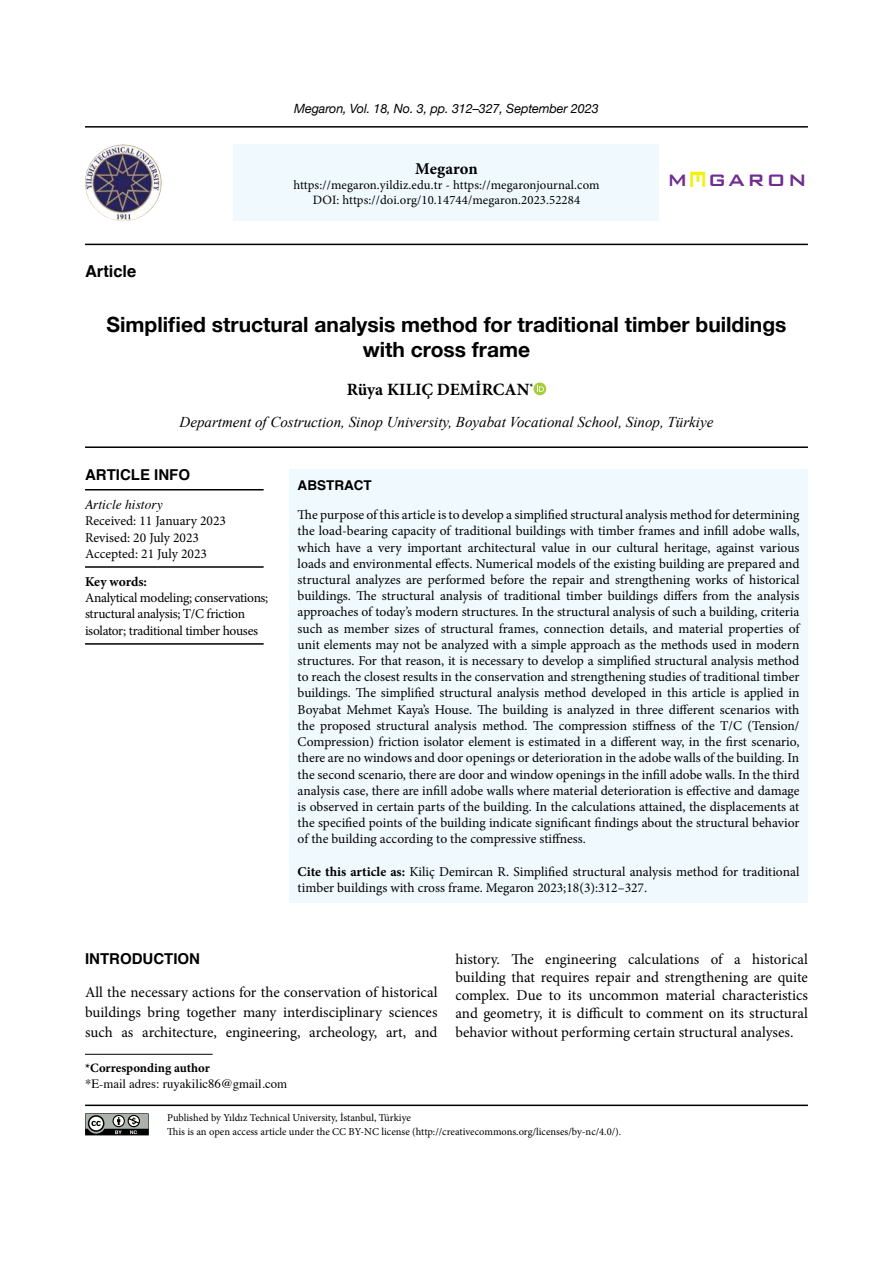
<style>
.page{position:relative;width:893px;height:1263px;background:#fff}
.page>*{position:absolute;margin:0;border:0;box-sizing:border-box;transform-origin:0 0}
.t1{font:500 28.5px "Bank Gothic BT";color:#eff210}
.t2{font:500 22.2px "Bank Gothic BT";letter-spacing:.08em;color:#6f2c91}
.t3{font:700 21px/25.2px "Helvetica Neue";color:#000;text-align:center}
.t4{font:700 17.25px "Minion Pro";color:#000}
.t5{font:700 16.5px "Minion Pro";color:#000}
.t6{font:700 16.5px "Helvetica";color:#000}
.t7{font:15px/18.1px "Minion Pro";color:#000;text-align:justify}
.t8{font:italic 15px "Times New Roman";color:#000}
.t9{font:700 15px "Helvetica";color:#000}
.t10{font:13.5px/16.2px "Minion Pro";letter-spacing:-.005em;color:#000}
.t11{font:italic 13.5px "Times";color:#000}
.t12{font:700 13.5px "Minion Pro";letter-spacing:-.005em;color:#000}
.t13{font:700 13.5px "Helvetica";color:#000}
.t14{font:12.75px/15.3px "Minion Pro";letter-spacing:.01em;color:#000;text-align:center}
.t15{font:italic 12.75px "Helvetica Neue";letter-spacing:-.01em;color:#000}
.t16{font:12.75px "Times";color:#000}
.t17{font:700 12.75px "Minion Pro";color:#000}
.t18{font:10.5px/14.5px "Minion Pro";color:#000}
.s1{font-weight:700}
</style>
<div class="page">
<hr style="left:85px;top:126px;width:723px;height:2px;background:#000">
<div style="left:234px;top:145px;width:425px;height:76px;background:#eff9fe"></div>
<img style="left:85px;top:145px;width:77px;height:76px;border-radius:38px">
<hr style="left:85px;top:244px;width:723px;height:1px;background:#000">
<hr style="left:85px;top:1104px;width:723px;height:2px;background:#000">
<hr style="left:85px;top:1054px;width:128px;height:1px;background:#000">
<svg style="left:85px;top:1113px;width:64px;height:23px"></svg>
<svg style="left:533px;top:382px;width:13px;height:13px"></svg>
<svg style="left:537px;top:385px;width:7px;height:7px"></svg>
<div style="left:289px;top:469px;width:519px;height:434px;background:#eff9fe"></div>
<hr style="left:85px;top:446px;width:723px;height:2px;background:#000">
<hr style="left:85px;top:489px;width:179px;height:1px;background:#000">
<hr style="left:85px;top:643px;width:179px;height:2px;background:#000">
<hr style="left:85px;top:566px;width:179px;height:2px;background:#000">
<p class="t6" style="left:85px;top:258px;width:53px">Article</p>
<p class="t15" style="left:294px;top:100px;width:306px">Megaron, Vol. 18, No. 3, pp. 312–327, September 2023</p>
<p class="t5" style="left:415px;top:157px;width:64px">Megaron</p>
<p class="t14" style="left:293px;top:177px;width:308px">https://megaron.yildiz.edu.tr - https://megaronjournal.com<br>DOI: https://doi.org/10.14744/megaron.2023.52284</p>
<h2 class="t2" style="left:667px;top:168px;width:22px">M</h2>
<h1 class="t1" style="left:714px;top:168px;width:23px;rotate:90deg">E</h1>
<h2 class="t2" style="left:708px;top:168px;width:101px">GARON</h2>
<h3 class="t3" style="left:107px;top:312px;width:681px">Simplified structural analysis method for traditional timber buildings with cross frame</h3>
<p class="t4" style="left:347px;top:378px;width:188px">Rüya KILIÇ DEMİRCAN<sup>*</sup></p>
<p class="t8" style="left:180px;top:411px;width:535px">Department of Costruction, Sinop University, Boyabat Vocational School, Sinop, Türkiye</p>
<p class="t9" style="left:85px;top:463px;width:107px">ARTICLE INFO</p>
<p class="t11" style="left:85px;top:493px;width:79px">Article history</p>
<p class="t10" style="left:85px;top:513px;width:143px">Received: 11 January 2023<br>Revised: 20 July 2023<br>Accepted: 21 July 2023</p>
<p class="t12" style="left:85px;top:572px;width:63px">Key words:</p>
<p class="t10" style="left:85px;top:590px;width:185px">Analytical modeling; conservations; structural analysis; T/C friction isolator; traditional timber houses</p>
<p class="t13" style="left:298px;top:474px;width:76px">ABSTRACT</p>
<p class="t10" style="left:298px;top:507px;width:503px;text-align:justify">The purpose of this article is to develop a simplified structural analysis method for determining the load-bearing capacity of traditional buildings with timber frames and infill adobe walls, which have a very important architectural value in our cultural heritage, against various loads and environmental effects. Numerical models of the existing building are prepared and structural analyzes are performed before the repair and strengthening works of historical buildings. The structural analysis of traditional timber buildings differs from the analysis approaches of today’s modern structures. In the structural analysis of such a building, criteria such as member sizes of structural frames, connection details, and material properties of unit elements may not be analyzed with a simple approach as the methods used in modern structures. For that reason, it is necessary to develop a simplified structural analysis method to reach the closest results in the conservation and strengthening studies of traditional timber buildings. The simplified structural analysis method developed in this article is applied in Boyabat Mehmet Kaya’s House. The building is analyzed in three different scenarios with the proposed structural analysis method. The compression stiffness of the T/C (Tension/ Compression) friction isolator element is estimated in a different way, in the first scenario, there are no windows and door openings or deterioration in the adobe walls of the building. In the second scenario, there are door and window openings in the infill adobe walls. In the third analysis case, there are infill adobe walls where material deterioration is effective and damage is observed in certain parts of the building. In the calculations attained, the displacements at the specified points of the building indicate significant findings about the structural behavior of the building according to the compressive stiffness.</p>
<p class="t10" style="left:298px;top:863px;width:503px"><span class="s1">Cite this article as:</span> Kiliç Demircan R. Simplified structural analysis method for traditional timber buildings with cross frame. Megaron 2023;18(3):312–327.</p>
<p class="t9" style="left:85px;top:947px;width:116px">INTRODUCTION</p>
<p class="t7" style="left:85px;top:982px;width:354px;line-height:19.8px">All the necessary actions for the conservation of historical buildings bring together many interdisciplinary sciences such as architecture, engineering, archeology, art, and</p>
<p class="t7" style="left:455px;top:950px;width:354px">history. The engineering calculations of a historical building that requires repair and strengthening are quite complex. Due to its uncommon material characteristics and geometry, it is difficult to comment on its structural behavior without performing certain structural analyses.</p>
<p class="t17" style="left:85px;top:1059px;width:126px">*Corresponding author</p>
<p class="t16" style="left:85px;top:1071px;width:203px">*E-mail adres: ruyakilic86@gmail.com</p>
<p class="t18" style="left:167px;top:1110px;width:456px">Published by Yıldız Technical University, İstanbul, Türkiye<br>This is an open access article under the CC BY-NC license (http://creativecommons.org/licenses/by-nc/4.0/).</p>
</div>
